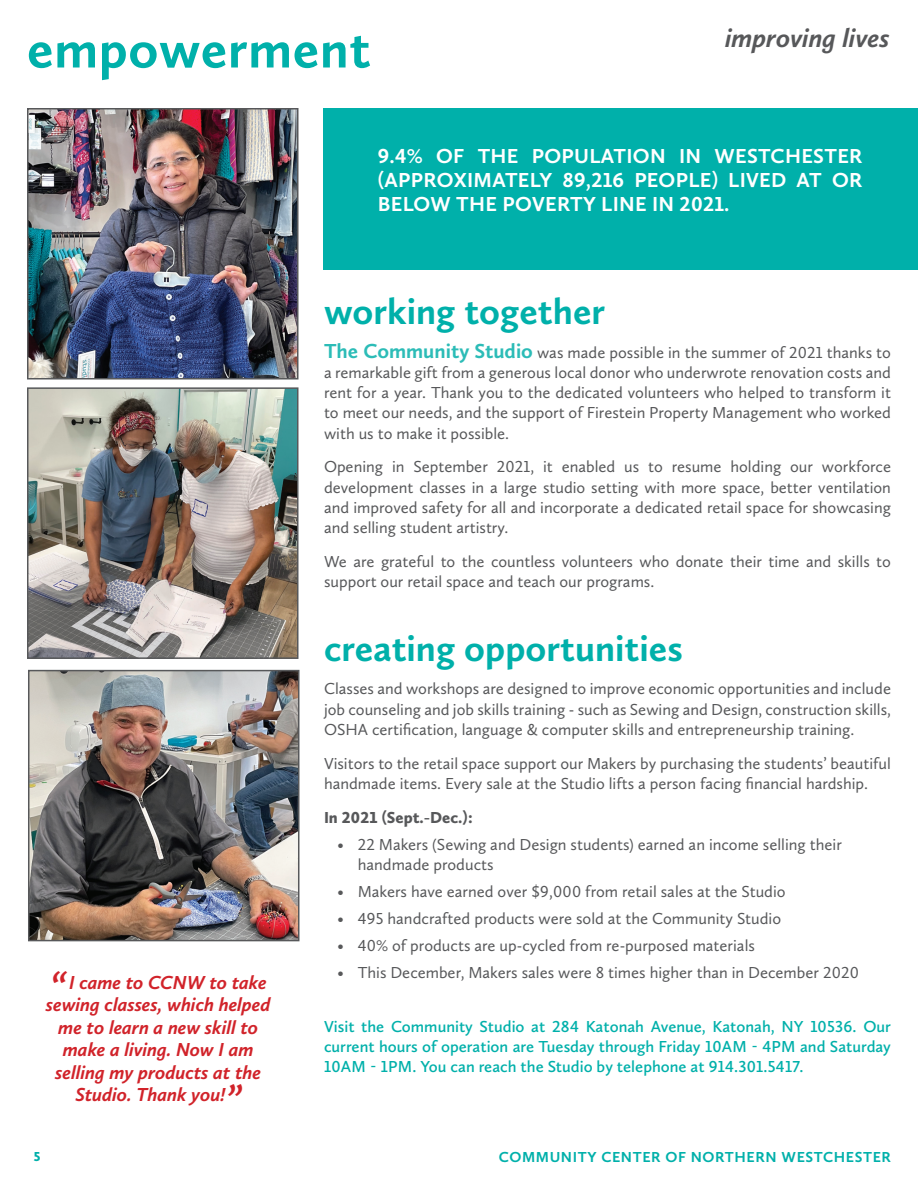
<style>
.page{position:relative;width:918px;height:1188px;background:#fff}
.page>*{position:absolute;margin:0;border:0;box-sizing:border-box;transform-origin:0 0}
.t1{font:700 54px "Calluna Sans";letter-spacing:.01em;color:#00b0aa}
.t2{font:700 37.5px "Calluna Sans";color:#00b0aa}
.t3{font:italic 700 27px "Calluna Sans";color:#57585a}
.t4{font:700 21px/24px "Calluna Sans";letter-spacing:.015em;color:#fff;text-align:justify}
.t5{font:italic 700 19.5px/22.5px "Calluna Sans";color:#d1232a;text-align:center}
.t6{font:16.5px/20.2px "Calluna Sans";color:#57585a;text-align:justify}
.t7{font:600 16.5px/20.2px "Calluna Sans";color:#00b0aa;text-align:justify}
.t8{font:900 16.5px "Calluna Sans";color:#57585a}
.t9{font:700 15px "Calluna Sans";letter-spacing:.04em;color:#00b0aa}
.t10{font:900 13.5px "Calluna Sans";color:#00b0aa}
.s1{font-size:37.5px}
.s2{font-weight:700;font-size:21px;color:#2cbcb7}
</style>
<div class="page">
<img style="left:30px;top:111px;width:265px;height:266px">
<div style="left:27px;top:108px;width:271px;height:272px;border:2px solid #57585a"></div>
<img style="left:30px;top:390px;width:265px;height:266px">
<div style="left:27px;top:387px;width:271px;height:272px;border:2px solid #57585a"></div>
<div style="left:324px;top:108px;width:594px;height:162px;background:#00b0aa"></div>
<img style="left:31px;top:673px;width:265px;height:265px">
<div style="left:28px;top:670px;width:271px;height:271px;border:2px solid #57585a"></div>
<h1 class="t1" style="left:27px;top:16px;width:345px">empowerment</h1>
<h3 class="t3" style="left:725px;top:21px;width:166px">improving lives</h3>
<p class="t4" style="left:378px;top:143px;width:486px">9.4% OF THE POPULATION IN WESTCHESTER (APPROXIMATELY 89,216 PEOPLE) LIVED AT OR BELOW THE POVERTY LINE IN 2021.</p>
<p class="t5" style="left:46px;top:971px;width:226px"><span class="s1">“</span> I came to CCNW to take sewing classes, which helped me to learn a new skill to make a living. Now I am selling my products at the<br>Studio. Thank you!<span class="s1">”</span></p>
<p class="t10" style="left:34px;top:1148px;width:8px">5</p>
<h2 class="t2" style="left:324px;top:288px;width:283px">working together</h2>
<p class="t6" style="left:324px;top:342px;width:569px"><span class="s2">The Community Studio</span> was made possible in the summer of 2021 thanks to a remarkable gift from a generous local donor who underwrote renovation costs and rent for a year. Thank you to the dedicated volunteers who helped to transform it to meet our needs, and the support of Firestein Property Management who worked with us to make it possible.</p>
<p class="t6" style="left:324px;top:457px;width:569px">Opening in September 2021, it enabled us to resume holding our workforce development classes in a large studio setting with more space, better ventilation and improved safety for all and incorporate a dedicated retail space for showcasing and selling student artistry.</p>
<p class="t6" style="left:324px;top:551px;width:569px">We are grateful to the countless volunteers who donate their time and skills to support our retail space and teach our programs.</p>
<h2 class="t2" style="left:324px;top:625px;width:360px">creating opportunities</h2>
<p class="t6" style="left:324px;top:679px;width:569px">Classes and workshops are designed to improve economic opportunities and include job counseling and job skills training - such as Sewing and Design, construction skills, OSHA certification, language &amp; computer skills and entrepreneurship training.</p>
<p class="t6" style="left:324px;top:753px;width:569px">Visitors to the retail space support our Makers by purchasing the students’ beautiful handmade items. Every sale at the Studio lifts a person facing financial hardship.</p>
<p class="t8" style="left:324px;top:807px;width:150px">In 2021 (Sept.-Dec.):</p>
<p class="t6" style="left:358px;top:834px;width:486px;text-indent:-20px">• 22 Makers (Sewing and Design students) earned an income selling their handmade products</p>
<p class="t6" style="left:337px;top:881px;width:450px">• Makers have earned over $9,000 from retail sales at the Studio</p>
<p class="t6" style="left:338px;top:908px;width:445px">• 495 handcrafted products were sold at the Community Studio</p>
<p class="t6" style="left:338px;top:935px;width:419px">• 40% of products are up-cycled from re-purposed materials</p>
<p class="t6" style="left:337px;top:962px;width:523px">• This December, Makers sales were 8 times higher than in December 2020</p>
<p class="t7" style="left:324px;top:1016px;width:569px">Visit the Community Studio at 284 Katonah Avenue, Katonah, NY 10536. Our current hours of operation are Tuesday through Friday 10AM - 4PM and Saturday 10AM - 1PM. You can reach the Studio by telephone at 914.301.5417.</p>
<p class="t9" style="left:499px;top:1147px;width:394px">COMMUNITY CENTER OF NORTHERN WESTCHESTER</p>
</div>
